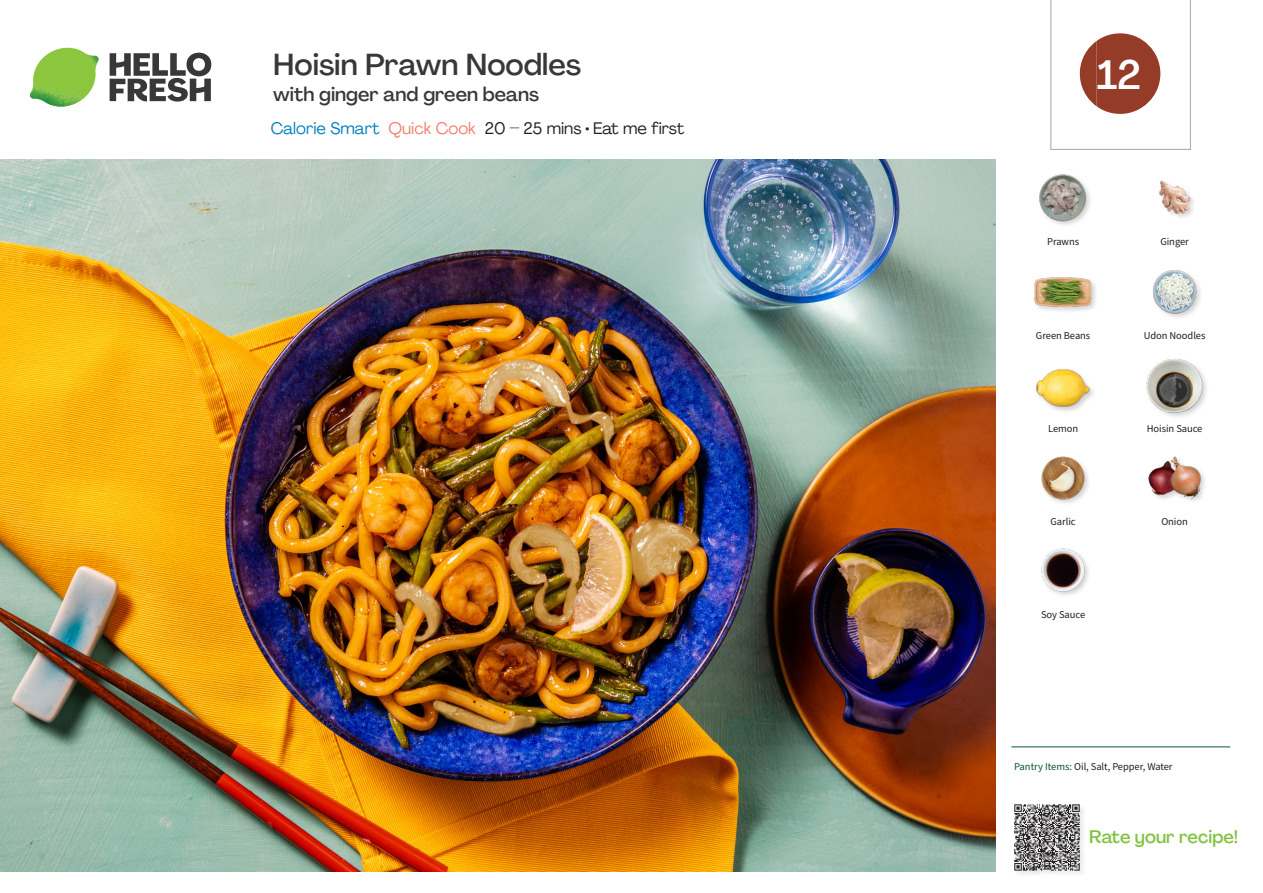
<style>
.page{position:relative;width:1263px;height:893px;background:#fff}
.page>*{position:absolute;margin:0;border:0;box-sizing:border-box;transform-origin:0 0}
._24_Recipe_Nr_Bag{font:500 40.5px "Agrandir";color:#fff}
._15_Titel_UK{font:500 30px "Agrandir";color:#383839}
._15_Titel_UK-2{font:500 19.5px "Agrandir";color:#383839}
.t1{font:500 18px "Agrandir";color:#81c340}
._02_Box_Type{font:16.5px "Agrandir";color:#231f20}
._18_FRONT_ingredients_UK{font:10.5px "Source Sans Pro";letter-spacing:-.005em;color:#231f20}
.t2{font:10.5px "Source Sans Variable";letter-spacing:-.005em;color:#231f20}
.s1{color:#0082bf}
.s2{color:#f4806e}
.s3{font-family:"Source Sans Pro";color:#0e572c}
</style>
<div class="page">
<svg style="left:110px;top:53px;width:101px;height:49px"></svg>
<img style="left:30px;top:48px;width:69px;height:59px">
<img style="left:0;top:159px;width:995px;height:713px">
<hr style="left:1011px;top:747px;width:219px;height:1px;background:#0e572c">
<div style="left:1013px;top:803px;width:74px;height:74px;background:#f9f9f9"></div>
<img style="left:1014px;top:804px;width:68px;height:69px">
<img style="left:1039px;top:174px;width:51px;height:51px">
<img style="left:1159px;top:180px;width:35px;height:37px">
<img style="left:1153px;top:270px;width:47px;height:47px">
<div style="left:1033px;top:276px;width:66px;height:38px;background:#231f20;opacity:.2"></div>
<img style="left:1034px;top:276px;width:58px;height:38px">
<div style="left:1145px;top:358px;width:64px;height:61px;background:#231f20;opacity:.2"></div>
<img style="left:1146px;top:358px;width:57px;height:56px">
<div style="left:1147px;top:455px;width:60px;height:51px;background:#231f20;opacity:.2"></div>
<img style="left:1147px;top:455px;width:56px;height:51px">
<img style="left:1041px;top:456px;width:48px;height:47px">
<img style="left:1041px;top:548px;width:48px;height:47px">
<img style="left:1035px;top:369px;width:57px;height:42px">
<svg style="left:1050px;top:0;width:141px;height:150px"></svg>
<p class="_15_Titel_UK" style="left:273px;top:46px;width:310px">Hoisin Prawn Noodles</p>
<p class="_15_Titel_UK-2" style="left:273px;top:82px;width:267px">with ginger and green beans</p>
<p class="_02_Box_Type" style="left:271px;top:118px;width:415px"><span class="s1">Calorie Smart</span> <span class="s2">Quick Cook</span> 20 – 25 mins • Eat me first</p>
<p class="_24_Recipe_Nr_Bag" style="left:1097px;top:50px;width:46px">12</p>
<p class="_18_FRONT_ingredients_UK" style="left:1047px;top:235px;width:34px">Prawns</p>
<p class="_18_FRONT_ingredients_UK" style="left:1160px;top:235px;width:30px">Ginger</p>
<p class="_18_FRONT_ingredients_UK" style="left:1036px;top:329px;width:56px">Green Beans</p>
<p class="_18_FRONT_ingredients_UK" style="left:1144px;top:329px;width:63px">Udon Noodles</p>
<p class="_18_FRONT_ingredients_UK" style="left:1048px;top:421px;width:32px">Lemon</p>
<p class="_18_FRONT_ingredients_UK" style="left:1147px;top:421px;width:57px">Hoisin Sauce</p>
<p class="_18_FRONT_ingredients_UK" style="left:1050px;top:514px;width:27px">Garlic</p>
<p class="_18_FRONT_ingredients_UK" style="left:1161px;top:514px;width:28px">Onion</p>
<p class="_18_FRONT_ingredients_UK" style="left:1041px;top:607px;width:46px">Soy Sauce</p>
<p class="t2" style="left:1014px;top:760px;width:160px"><span class="s3">Pantry Items:</span> Oil, Salt, Pepper, Water</p>
<h3 class="t1" style="left:1089px;top:825px;width:150px">Rate your recipe!</h3>
</div>
